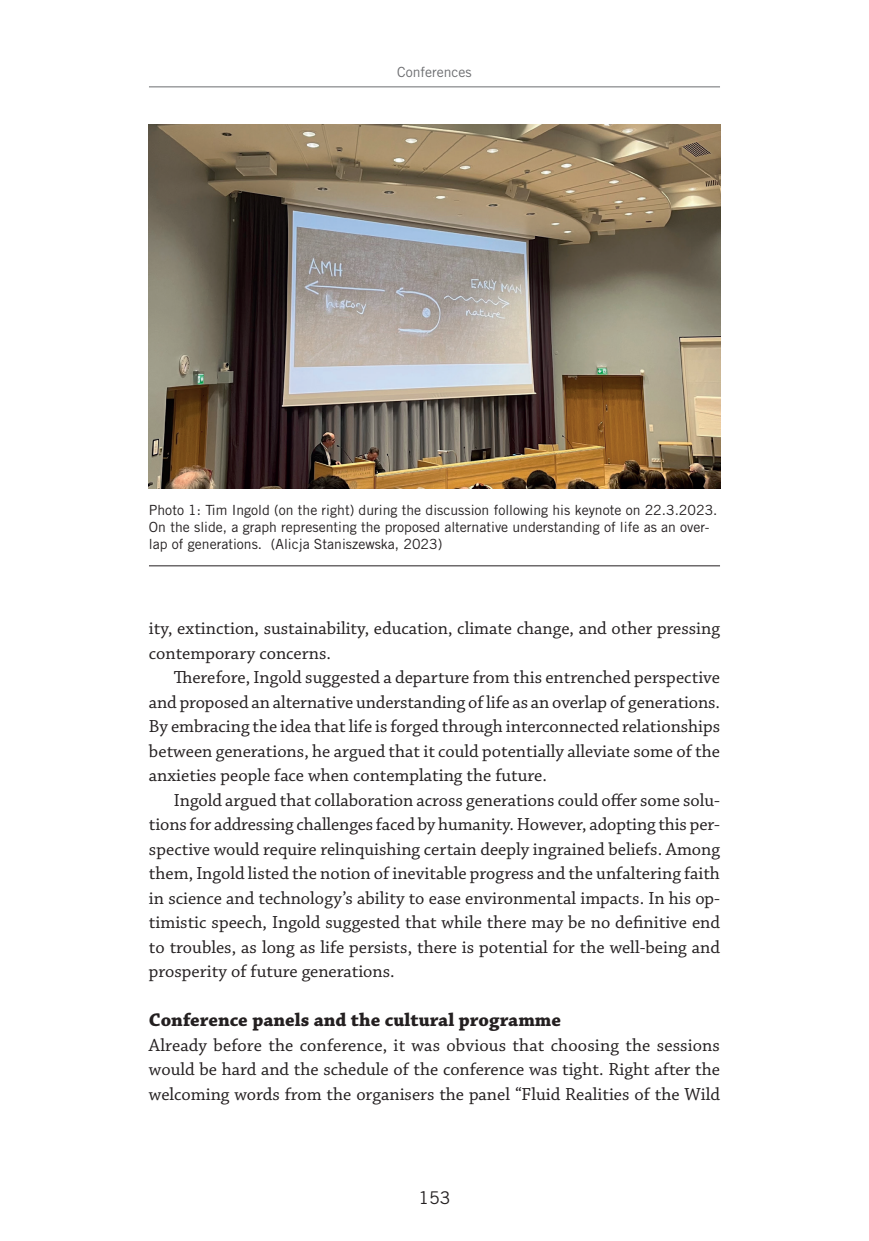
<style>
.page{position:relative;width:869px;height:1241px;background:#fff}
.page>*{position:absolute;margin:0;border:0;box-sizing:border-box;transform-origin:0 0}
.t1{font:700 19.25px "Chaparral Pro";color:#231f20}
.t2{font:18.38px/24.5px "Chaparral Pro";color:#231f20;text-align:justify}
.t3{font:17.5px "Trade Gothic LT Std";color:#231f20}
.t4{font:14px/16.8px "Trade Gothic LT Std";color:#231f20}
.t5{font:14px "Trade Gothic LT Std";color:#6c6d70}
</style>
<div class="page">
<hr style="left:149px;top:86px;width:570px;height:1px;background:#6c6d70">
<hr style="left:149px;top:565px;width:570px;height:1px;background:#231f20">
<img style="left:149px;top:124px;width:570px;height:364px">
<p class="t5" style="left:397px;top:64px;width:76px">Conferences</p>
<p class="t4" style="left:149px;top:501px;width:569px">Photo 1: Tim Ingold (on the right) during the discussion following his keynote on 22.3.2023.<br>On the slide, a graph representing the proposed alternative understanding of life as an over&shy;lap of generations. (Alicja Staniszewska, 2023)</p>
<p class="t2" style="left:149px;top:616px;width:572px">ity, extinction, sustainability, education, climate change, and other pressing contemporary concerns.</p>
<p class="t2" style="left:149px;top:665px;width:572px;text-indent:25px">Therefore, Ingold suggested a departure from this entrenched perspective and proposed an alternative understanding of life as an overlap of generations.<br>By embracing the idea that life is forged through interconnected relationships between generations, he argued that it could potentially alleviate some of the anxieties people face when contemplating the future.</p>
<p class="t2" style="left:149px;top:788px;width:572px;text-indent:25px">Ingold argued that collaboration across generations could offer some solu&shy;tions for addressing challenges faced by humanity. However, adopting this per&shy;spective would require relinquishing certain deeply ingrained beliefs. Among them, Ingold listed the notion of inevitable progress and the unfaltering faith in science and technology’s ability to ease environmental impacts. In his op&shy;timistic speech, Ingold suggested that while there may be no definitive end to troubles, as long as life persists, there is potential for the well-being and prosperity of future generations.</p>
<p class="t1" style="left:149px;top:1008px;width:413px">Conference panels and the cultural programme</p>
<p class="t2" style="left:149px;top:1033px;width:572px">Already before the conference, it was obvious that choosing the sessions would be hard and the schedule of the conference was tight. Right after the welcoming words from the organisers the panel “Fluid Realities of the Wild</p>
<p class="t3" style="left:418px;top:1186px;width:34px">153</p>
</div>
